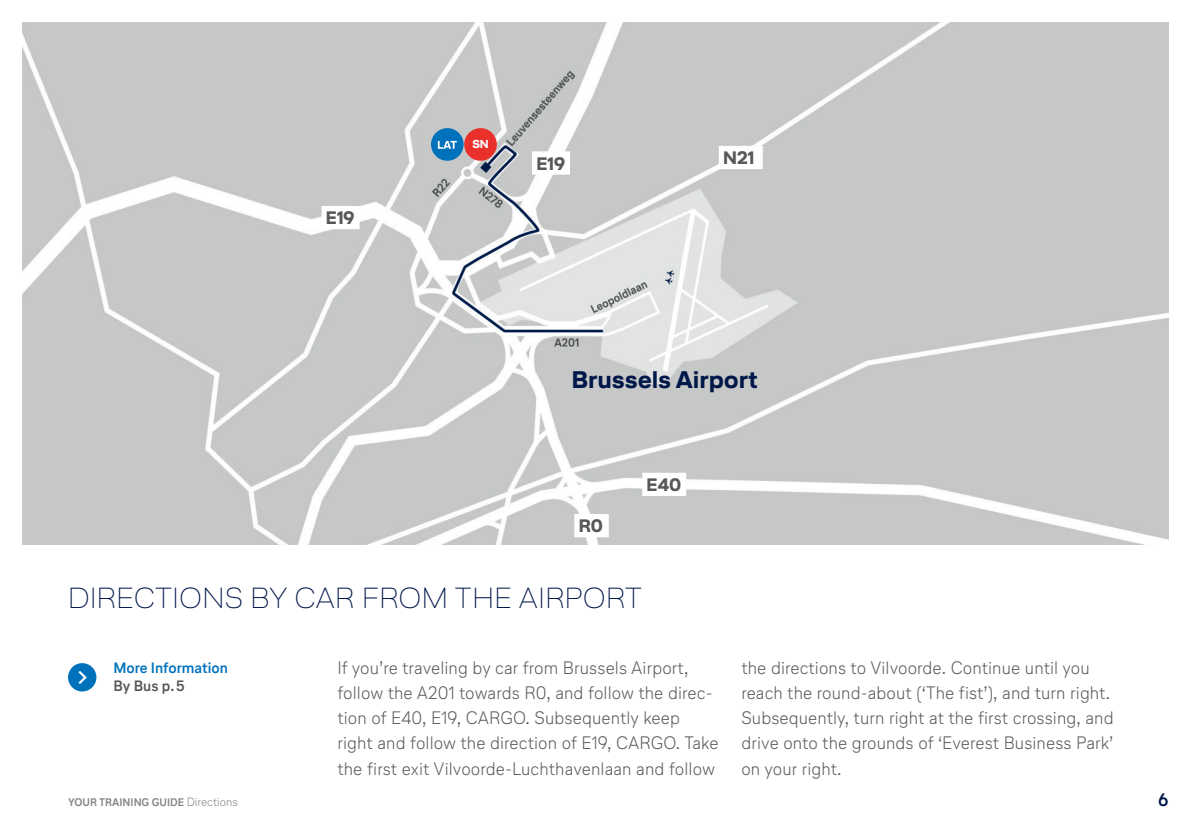
<style>
.page{position:relative;width:1191px;height:840px;background:#fff}
.page>*{position:absolute;margin:0;border:0;box-sizing:border-box;transform-origin:0 0}
.t1{font:100 29px "Lufthansa Head";letter-spacing:.02em;color:#00174a}
.t2{font:700 24px "Lufthansa Head";letter-spacing:.02em;color:#00174a}
.t3{font:300 18px/25.2px "Lufthansa Text";letter-spacing:.005em;color:#57585a}
.t4{font:700 18px "Lufthansa Head";color:#57585a}
.t5{font:700 18px "Lufthansa Text";color:#00174a}
.t6{font:700 15px "Lufthansa Text";color:#0072bc}
.t7{font:700 15px "Lufthansa Text";color:#57585a}
.t8{font:700 11.6px "Lufthansa Head";color:#fff}
.t9{font:700 11px "Lufthansa Text";color:#808285}
.s1{font-weight:300;font-size:12px}
</style>
<div class="page">
<div style="left:68px;top:662px;width:28px;height:29px;background:#0072bc;border-radius:50%"></div>
<svg style="left:78px;top:671px;width:9px;height:12px"></svg>
<img style="left:23px;top:23px;width:1145px;height:521px">
<div style="left:431px;top:128px;width:32px;height:33px;background:#0072bc;border-radius:50%"></div>
<svg style="left:438px;top:141px;width:19px;height:8px"></svg>
<svg style="left:572px;top:511px;width:39px;height:28px"></svg>
<svg style="left:716px;top:144px;width:49px;height:27px"></svg>
<svg style="left:319px;top:204px;width:43px;height:27px"></svg>
<svg style="left:640px;top:470px;width:48px;height:28px"></svg>
<svg style="left:530px;top:149px;width:42px;height:28px"></svg>
<div style="left:464px;top:128px;width:33px;height:33px;background:#ea302b;border-radius:50%"></div>
<p class="t4" style="left:326px;top:205px;width:30px">E19</p>
<p class="t8" style="left:472px;top:136px;width:18px">SN</p>
<p class="t4" style="left:536px;top:150px;width:30px">E19</p>
<p class="t4" style="left:723px;top:145px;width:33px">N21</p>
<h2 class="t2" style="left:572px;top:362px;width:187px">Brussels Airport</h2>
<p class="t4" style="left:578px;top:513px;width:26px">R0</p>
<p class="t4" style="left:646px;top:471px;width:36px">E40</p>
<h1 class="t1" style="left:68px;top:577px;width:575px">DIRECTIONS BY CAR FROM THE AIRPORT</h1>
<p class="t6" style="left:113px;top:657px;width:116px">More Information</p>
<p class="t7" style="left:113px;top:675px;width:73px">By Bus p.5</p>
<p class="t9" style="left:68px;top:794px;width:171px">YOUR TRAINING GUIDE <span class="s1">Directions</span></p>
<p class="t3" style="left:337px;top:653px;width:383px">If you’re traveling by car from Brussels Airport, follow the A201 towards R0, and follow the direc&shy;tion of E40, E19, CARGO. Subsequently keep right and follow the direction of E19, CARGO. Take the first exit Vilvoorde-Luchthavenlaan and follow</p>
<p class="t3" style="left:741px;top:653px;width:374px">the directions to Vilvoorde. Continue until you reach the round-about (‘The fist’), and turn right.<br>Subsequently, turn right at the first crossing, and drive onto the grounds of ‘Everest Business Park’ on your right.</p>
<p class="t5" style="left:1158px;top:786px;width:12px">6</p>
</div>
